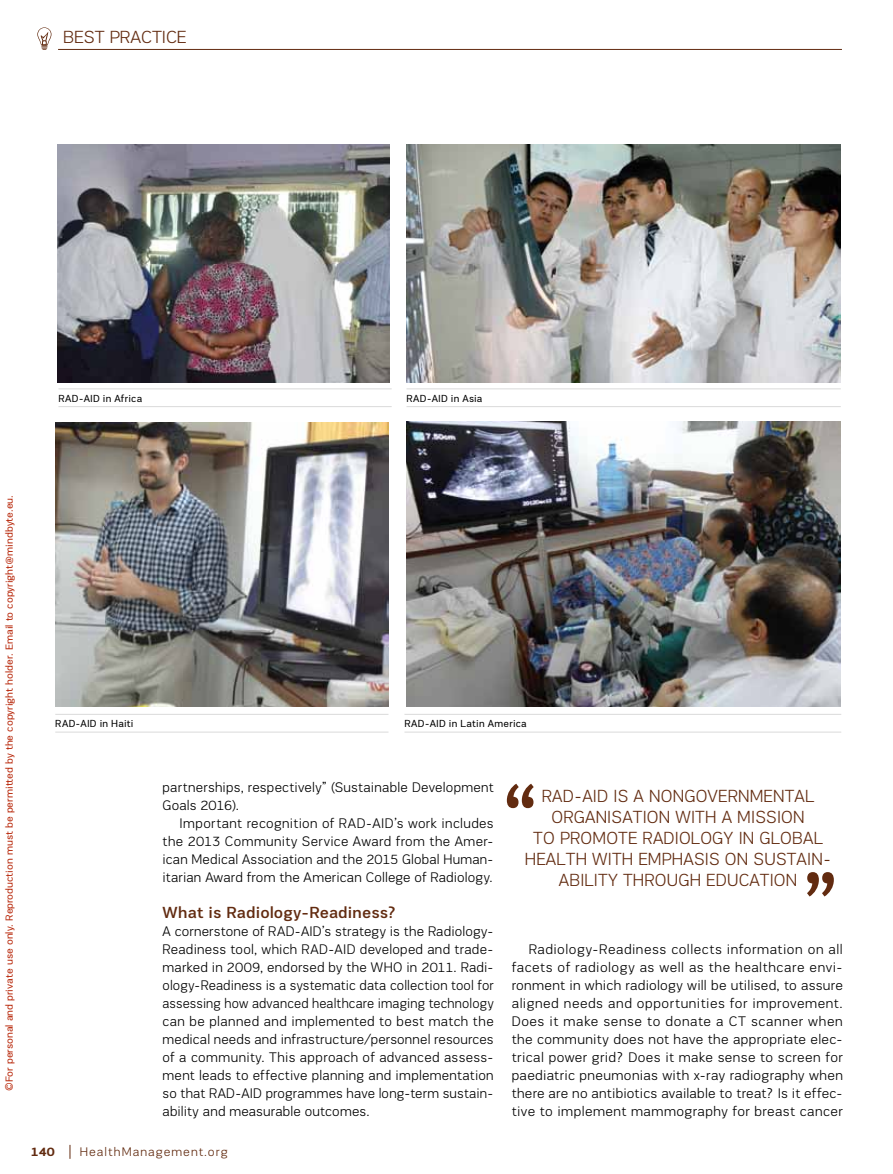
<style>
.page{position:relative;width:893px;height:1174px;background:#fff}
.page>*{position:absolute;margin:0;border:0;box-sizing:border-box;transform-origin:0 0}
.t1{font:300 18px "PRC Fidelity";letter-spacing:.01em;color:#622b10}
.t2{font:500 16.5px "PRC Fidelity";letter-spacing:.01em;color:#622b10}
.t3{font:300 14.25px/18px "PRC Fidelity";letter-spacing:.015em;color:#000;text-align:justify}
.t4{font:300 12.75px "PRC Fidelity";letter-spacing:.08em;color:#622b10}
.t5{font:700 12.75px "PRC Fidelity";color:#622b10}
.t6{font:10.5px "PRC Fidelity";color:#b8290c}
.t7{font:10.5px "PRC Fidelity";letter-spacing:.025em;color:#000}
</style>
<div class="page">
<svg style="left:37px;top:27px;width:15px;height:23px"></svg>
<hr style="left:58px;top:49px;width:784px;height:1px;background:#622b10">
<svg style="left:70px;top:1144px;width:1px;height:14px"></svg>
<img style="left:57px;top:145px;width:332px;height:238px">
<img style="left:406px;top:145px;width:435px;height:238px">
<img style="left:55px;top:423px;width:333px;height:283px">
<img style="left:406px;top:421px;width:435px;height:285px">
<hr style="left:58px;top:388px;width:334px;height:1px;background:#dadada">
<hr style="left:58px;top:406px;width:334px;height:1px;background:#dadada">
<hr style="left:55px;top:714px;width:333px;height:1px;background:#dadada">
<hr style="left:55px;top:731px;width:333px;height:1px;background:#dadada">
<hr style="left:406px;top:388px;width:435px;height:1px;background:#dadada">
<hr style="left:406px;top:406px;width:435px;height:1px;background:#dadada">
<hr style="left:404px;top:714px;width:437px;height:1px;background:#dadada">
<hr style="left:404px;top:731px;width:437px;height:1px;background:#dadada">
<svg style="left:507px;top:783px;width:27px;height:25px"></svg>
<svg style="left:807px;top:872px;width:27px;height:24px"></svg>
<p class="t1" style="left:63px;top:27px;width:12px">BEST</p>
<p class="t1" style="left:110px;top:27px;width:77px">PRACTI CE</p>
<p class="t7" style="left:58px;top:392px;width:85px">RAD-AID in Africa</p>
<p class="t7" style="left:406px;top:392px;width:78px">RAD-AID in Asia</p>
<p class="t6" style="left:3px;top:1091px;width:597px;rotate:-90deg">©For personal and private use only. Reproduction must be permitted by the copyright holder. Email to copyright@mindbyte.eu.</p>
<p class="t7" style="left:55px;top:718px;width:80px">RAD-AID in Haiti</p>
<p class="t7" style="left:404px;top:718px;width:124px">RAD-AID in Latin America</p>
<p class="t3" style="left:163px;top:778px;width:333px">partnerships, respectively” (Sustainable Development</p>
<p class="t3" style="left:163px;top:796px;width:78px">Goals 2016).</p>
<p class="t3" style="left:180px;top:814px;width:169px">I mportant recognition of RAD</p>
<p class="t3" style="left:163px;top:814px;width:333px;text-indent:203px">-AID’s work includes the 2013 Community Service Award from the Amer&shy;ican Medical Association and the 2015 Global Human&shy;itarian Award from the American College of Radiology.</p>
<p class="t2" style="left:163px;top:903px;width:235px">What is Radiology-Readiness?</p>
<p class="t3" style="left:163px;top:922px;width:115px">A cornerstone of RAD</p>
<p class="t3" style="left:163px;top:922px;width:333px;text-indent:132px">-AID’s strategy is the Radiology-<br>Readiness tool, which RAD</p>
<p class="t3" style="left:163px;top:940px;width:333px;text-indent:197px">developed and trade&shy;marked in 2009, endorsed by the WHO in 2011. Radi&shy;ology-Readiness is a systematic data collection tool for assessing how advanced healthcare imaging technology can be planned and implemented to best match the medical needs and infrastructure/personnel resources of a community. This approach of advanced assess&shy;ment leads to effective planning and implementation so that RAD</p>
<p class="t3" style="left:328px;top:940px;width:15px">-AID</p>
<p class="t3" style="left:163px;top:1084px;width:333px;text-indent:73px">-AID programmes have long-term sustain&shy;ability and measurable outcomes.</p>
<p class="t1" style="left:542px;top:786px;width:50px">RAD-AID</p>
<p class="t1" style="left:613px;top:786px;width:197px">is a nongovernmental</p>
<p class="t1" style="left:551px;top:807px;width:255px">organisation with a mission</p>
<p class="t1" style="left:533px;top:828px;width:285px">to promote radiology in global</p>
<p class="t1" style="left:525px;top:849px;width:308px">health with emphasis on sustain-</p>
<p class="t1" style="left:559px;top:870px;width:240px">ability through education</p>
<p class="t3" style="left:512px;top:940px;width:333px;text-indent:17px">Radiology-Readiness collects information on all facets of radiology as well as the healthcare envi&shy;ronment in which radiology will be utilised, to assure aligned needs and opportunities for improvement.<br>Does it make sense to donate a CT scanner when the community does not have the appropriate elec&shy;trical power grid? Does it make sense to screen for paediatric pneumonias with x-ray radiography when there are no antibiotics available to treat? Is it effec&shy;tive to implement mammography for breast cancer</p>
<p class="t5" style="left:31px;top:1144px;width:25px">140</p>
<p class="t4" style="left:80px;top:1144px;width:149px">HealthManagement.org</p>
</div>
